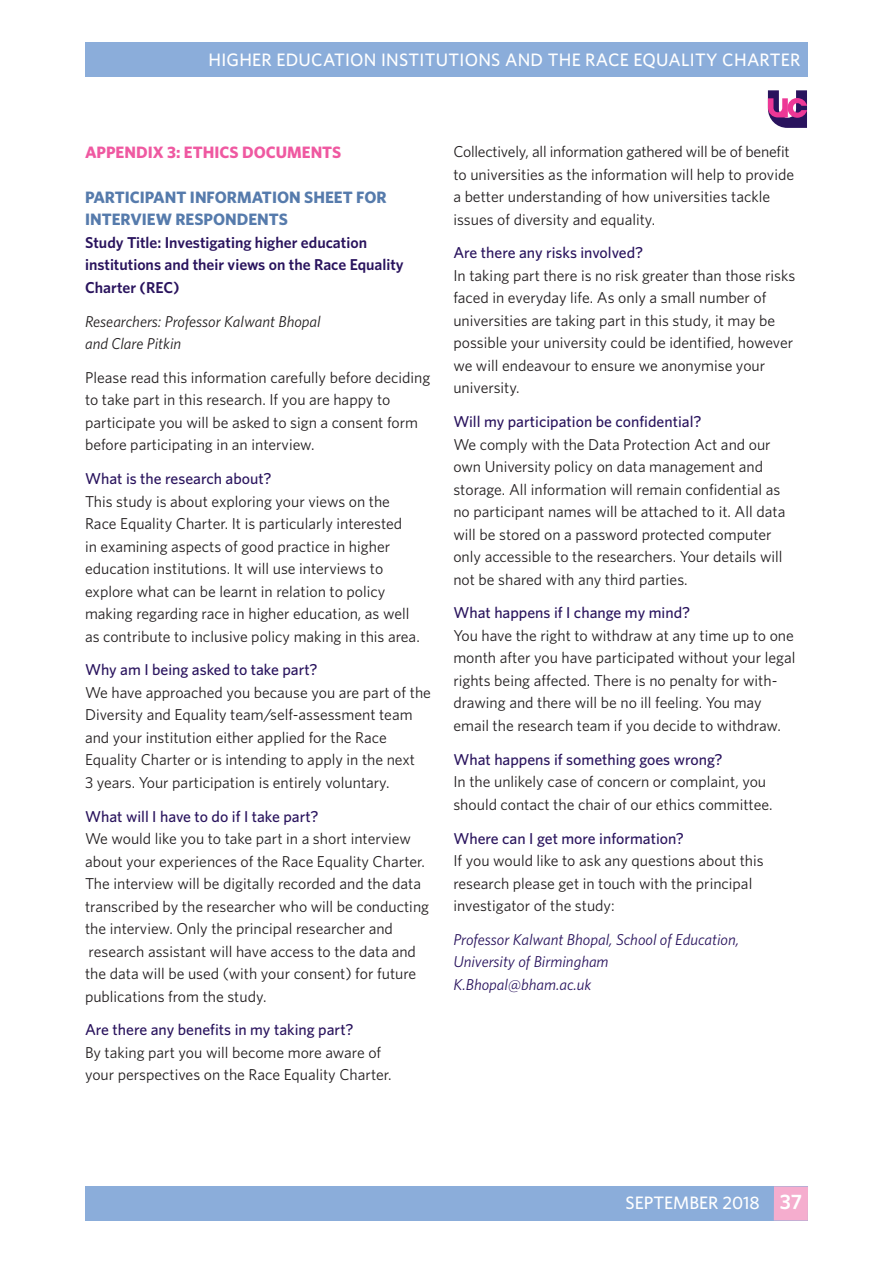
<style>
.page{position:relative;width:893px;height:1263px;background:#fff}
.page>*{position:absolute;margin:0;border:0;box-sizing:border-box;transform-origin:0 0}
.t1{font:600 21px "Whitney";color:#fff}
.t2{font:500 18px "Whitney";letter-spacing:.015em;color:#fff}
.t3{font:700 16.5px/22.5px "Whitney";color:#567bac}
.t4{font:700 16.5px "Whitney";color:#ef59a1}
.t5{font:15.75px/22.5px "Whitney";color:#231f20}
.t6{font:500 15.75px "Whitney";color:#29135d}
.t7{font:600 15.75px/22.5px "Whitney";color:#29135d}
.t8{font:italic 15.75px/22.5px "Whitney";color:#29135d}
.t9{font:italic 15.75px/22.5px "Whitney";color:#231f20}
</style>
<div class="page">
<div style="left:85px;top:1186px;width:723px;height:34px;background:#8badda"></div>
<div style="left:85px;top:43px;width:723px;height:34px;background:#8badda"></div>
<div style="left:774px;top:1186px;width:34px;height:34px;background:#f5adce"></div>
<svg style="left:768px;top:90px;width:39px;height:38px"></svg>
<p class="t2" style="left:208px;top:50px;width:593px">HIGHER EDUCATION INSTITUTIONS AND THE RACE EQUALITY CHARTER</p>
<p class="t4" style="left:85px;top:142px;width:258px">APPENDIX 3: ETHICS DOCUMENTS</p>
<p class="t3" style="left:85px;top:186px;width:303px">PARTICIPANT INFORMATION SHEET FOR<br>INTERVIEW RESPONDENTS</p>
<p class="t7" style="left:85px;top:231px;width:320px">Study Title: Investigating higher education institutions and their views on the Race Equality<br>Charter (REC)</p>
<p class="t9" style="left:85px;top:310px;width:237px">Researchers: Professor Kalwant Bhopal and Clare Pitkin</p>
<p class="t5" style="left:85px;top:366px;width:347px">Please read this information carefully before deciding to take part in this research. If you are happy to participate you will be asked to sign a consent form before participating in an interview.</p>
<p class="t6" style="left:85px;top:469px;width:188px">What is the research about?</p>
<p class="t5" style="left:85px;top:490px;width:336px">This study is about exploring your views on the Race Equality Charter. It is particularly interested<br>in examining aspects of good practice in higher education institutions. It will use interviews to explore what can be learnt in relation to policy making regarding race in higher education, as well as contribute to inclusive policy making in this area.</p>
<p class="t6" style="left:85px;top:661px;width:234px">Why am I being asked to take part?</p>
<p class="t5" style="left:85px;top:681px;width:347px">We have approached you because you are part of the Diversity and Equality team/self-assessment team and your institution either applied for the Race Equality Charter or is intending to apply in the next<br>3 years. Your participation is entirely voluntary.</p>
<p class="t6" style="left:85px;top:807px;width:235px">What will I have to do if I take part?</p>
<p class="t5" style="left:85px;top:827px;width:346px">We would like you to take part in a short interview about your experiences of the Race Equality Charter.<br>The interview will be digitally recorded and the data transcribed by the researcher who will be conducting the interview. Only the principal researcher and research assistant will have access to the data and the data will be used (with your consent) for future publications from the study.</p>
<p class="t6" style="left:85px;top:1021px;width:270px">Are there any benefits in my taking part?</p>
<p class="t5" style="left:85px;top:1041px;width:308px">By taking part you will become more aware of your perspectives on the Race Equality Charter.</p>
<p class="t5" style="left:453px;top:140px;width:342px">Collectively, all information gathered will be of benefit to universities as the information will help to provide a better understanding of how universities tackle issues of diversity and equality.</p>
<p class="t6" style="left:453px;top:244px;width:192px">Are there any risks involved?</p>
<p class="t5" style="left:453px;top:264px;width:343px">In taking part there is no risk greater than those risks faced in everyday life. As only a small number of universities are taking part in this study, it may be possible your university could be identified, however we will endeavour to ensure we anonymise your university.</p>
<p class="t6" style="left:453px;top:413px;width:250px">Will my participation be confidential?</p>
<p class="t5" style="left:453px;top:433px;width:333px">We comply with the Data Protection Act and our own University policy on data management and storage. All information will remain confidential as no participant names will be attached to it. All data will be stored on a password protected computer only accessible to the researchers. Your details will not be shared with any third parties.</p>
<p class="t6" style="left:453px;top:604px;width:238px">What happens if I change my mind?</p>
<p class="t5" style="left:453px;top:624px;width:344px">You have the right to withdraw at any time up to one month after you have participated without your legal rights being affected. There is no penalty for with&shy;drawing and there will be no ill feeling. You may email the research team if you decide to withdraw.</p>
<p class="t6" style="left:453px;top:750px;width:271px">What happens if something goes wrong?</p>
<p class="t5" style="left:453px;top:770px;width:321px">In the unlikely case of concern or complaint, you should contact the chair of our ethics committee.</p>
<p class="t6" style="left:453px;top:829px;width:232px">Where can I get more information?</p>
<p class="t5" style="left:453px;top:849px;width:312px">If you would like to ask any questions about this research please get in touch with the principal investigator of the study:</p>
<p class="t8" style="left:453px;top:928px;width:287px">Professor Kalwant Bhopal, School of Education,<br>University of Birmingham<br>K.Bhopal@bham.ac.uk</p>
<p class="t2" style="left:625px;top:1192px;width:136px">SEPTEMBER 2018</p>
<h1 class="t1" style="left:780px;top:1190px;width:24px">37</h1>
</div>
